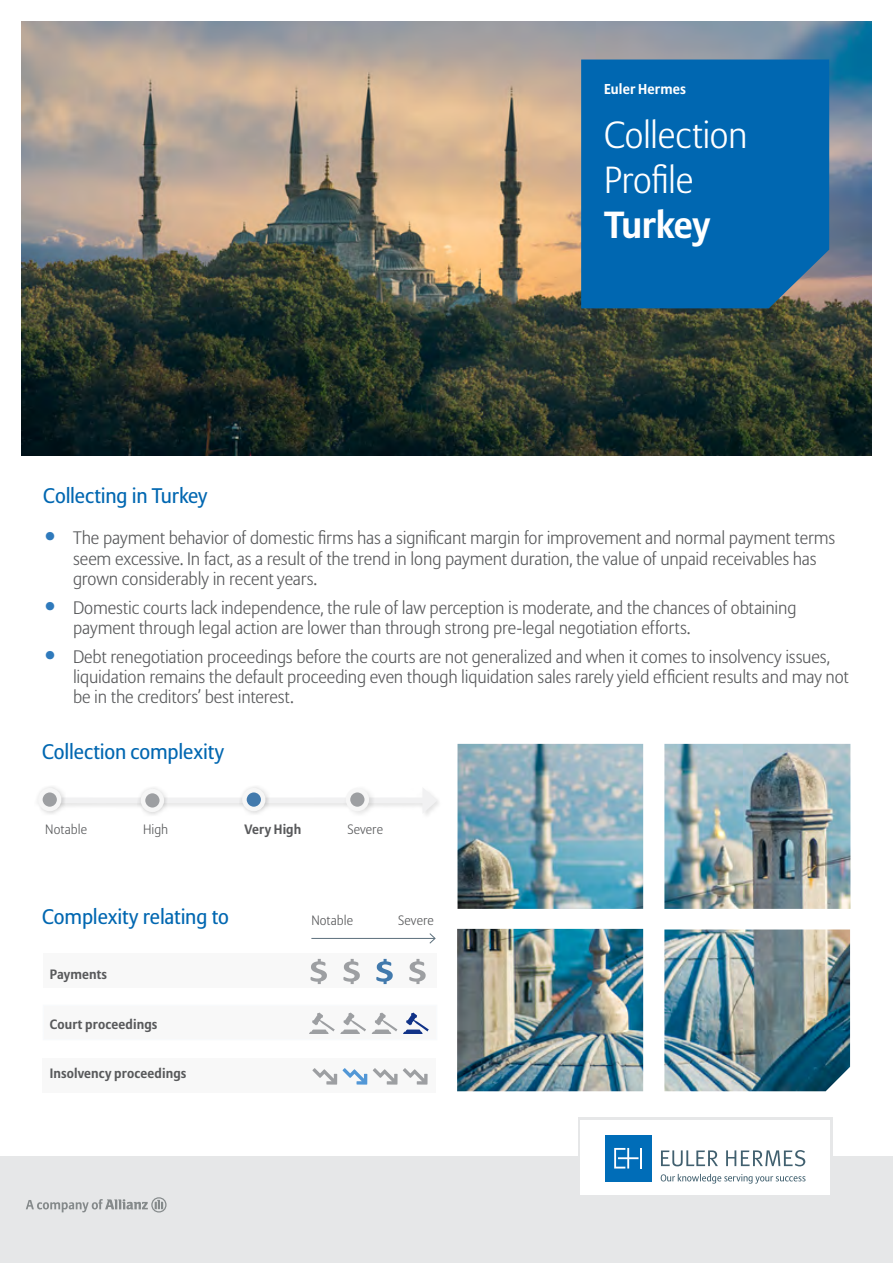
<style>
.page{position:relative;width:893px;height:1263px;background:#fff}
.page>*{position:absolute;margin:0;border:0;box-sizing:border-box;transform-origin:0 0}
.t1{font:300 37.5px/45px "Allianz Sans";letter-spacing:-.01em;color:#fff}
.t2{font:700 37.5px "Allianz Sans";letter-spacing:-.01em;color:#fff}
.t3{font:21px "Allianz Sans";letter-spacing:-.005em;color:#0067b1}
.t4{font:300 18px/20.2px "Allianz Sans";letter-spacing:-.01em;color:#58595b}
.t5{font:700 14.25px "Allianz Sans";letter-spacing:.01em;color:#fff}
.t6{font:700 13.5px "Allianz Sans";letter-spacing:.01em;color:#58595b}
.t7{font:300 13.5px "Allianz Sans";letter-spacing:.005em;color:#58595b}
.s1{font-size:27px;color:#2f7abc}
</style>
<div class="page">
<img style="left:457px;top:744px;width:393px;height:347px">
<svg style="left:66px;top:788px;width:371px;height:26px"></svg>
<div style="left:578px;top:1118px;width:254px;height:80px;background:#e6e7e8"></div>
<div style="left:0;top:1156px;width:893px;height:107px;background:#e6e7e8"></div>
<div style="left:344px;top:786px;width:31px;height:31px;background:#000;opacity:.11"></div>
<svg style="left:348px;top:790px;width:19px;height:19px"></svg>
<div style="left:346px;top:788px;width:23px;height:23px;border:4px solid #f6f6f6;border-radius:50%"></div>
<div style="left:137px;top:786px;width:32px;height:30px;background:#000;opacity:.18"></div>
<svg style="left:143px;top:791px;width:19px;height:19px"></svg>
<div style="left:141px;top:789px;width:23px;height:23px;border:4px solid #f6f6f6;border-radius:50%"></div>
<div style="left:35px;top:785px;width:31px;height:31px;background:#000;opacity:.18"></div>
<svg style="left:40px;top:790px;width:19px;height:19px"></svg>
<div style="left:38px;top:788px;width:23px;height:23px;border:4px solid #f6f6f6;border-radius:50%"></div>
<div style="left:239px;top:785px;width:31px;height:31px;background:#000;opacity:.18"></div>
<svg style="left:244px;top:790px;width:19px;height:19px"></svg>
<div style="left:242px;top:788px;width:23px;height:23px;border:4px solid #f6f6f6;border-radius:50%"></div>
<div style="left:43px;top:953px;width:394px;height:35px;background:#f8f8f8"></div>
<div style="left:43px;top:1005px;width:394px;height:35px;background:#f8f8f8"></div>
<div style="left:43px;top:1058px;width:393px;height:35px;background:#f8f8f8"></div>
<svg style="left:311px;top:959px;width:16px;height:25px"></svg>
<svg style="left:343px;top:959px;width:17px;height:25px"></svg>
<svg style="left:376px;top:959px;width:17px;height:25px"></svg>
<svg style="left:409px;top:959px;width:17px;height:25px"></svg>
<svg style="left:309px;top:1012px;width:57px;height:22px"></svg>
<svg style="left:372px;top:1012px;width:25px;height:22px"></svg>
<svg style="left:403px;top:1012px;width:26px;height:22px"></svg>
<svg style="left:312px;top:1068px;width:55px;height:16px"></svg>
<svg style="left:373px;top:1068px;width:55px;height:16px"></svg>
<hr style="left:311px;top:938px;width:124px;height:1px;background:#5c6f7c">
<svg style="left:429px;top:933px;width:7px;height:11px"></svg>
<img style="left:21px;top:21px;width:851px;height:434px">
<div style="left:580px;top:1120px;width:250px;height:75px;background:#fff"></div>
<div style="left:581px;top:60px;width:248px;height:248px;background:#0067b1"></div>
<div style="left:605px;top:1135px;width:47px;height:46px;background:#006db8"></div>
<hr style="left:640px;top:1148px;width:2px;height:20px;background:#fff">
<svg style="left:614px;top:1148px;width:24px;height:20px"></svg>
<svg style="left:661px;top:1150px;width:57px;height:16px"></svg>
<svg style="left:726px;top:1150px;width:79px;height:16px"></svg>
<svg style="left:661px;top:1174px;width:144px;height:9px"></svg>
<svg style="left:26px;top:1197px;width:141px;height:15px"></svg>
<p class="t5" style="left:604px;top:80px;width:83px">Euler Hermes</p>
<h1 class="t1" style="left:604px;top:114px;width:145px">Collection<br>Profile</h1>
<h1 class="t2" style="left:604px;top:201px;width:108px">Turkey</h1>
<p class="t3" style="left:43px;top:483px;width:166px">Collecting in Turkey</p>
<p class="t4" style="left:73px;top:529px;width:764px;text-indent:-30px"><span class="s1">•</span> The payment behavior of domestic firms has a significant margin for improvement and normal payment terms seem excessive. In fact, as a result of the trend in long payment duration, the value of unpaid receivables has grown considerably in recent years.</p>
<p class="t4" style="left:73px;top:598px;width:725px;text-indent:-30px"><span class="s1">•</span> Domestic courts lack independence, the rule of law perception is moderate, and the chances of obtaining payment through legal action are lower than through strong pre-legal negotiation efforts.</p>
<p class="t4" style="left:73px;top:647px;width:777px;text-indent:-30px"><span class="s1">•</span> Debt renegotiation proceedings before the courts are not generalized and when it comes to insolvency issues, liquidation remains the default proceeding even though liquidation sales rarely yield efficient results and may not be in the creditors’ best interest.</p>
<p class="t3" style="left:42px;top:739px;width:183px">Collection complexity</p>
<p class="t7" style="left:45px;top:821px;width:43px">Notable</p>
<p class="t7" style="left:143px;top:821px;width:27px">High</p>
<p class="t6" style="left:244px;top:821px;width:58px">Very High</p>
<p class="t7" style="left:347px;top:821px;width:37px">Severe</p>
<p class="t3" style="left:42px;top:904px;width:188px">Complexity relating to</p>
<p class="t6" style="left:50px;top:966px;width:59px">Payments</p>
<p class="t6" style="left:50px;top:1015px;width:109px">Court proceedings</p>
<p class="t6" style="left:50px;top:1065px;width:138px">Insolvency proceedings</p>
<p class="t7" style="left:311px;top:912px;width:43px">Notable</p>
<p class="t7" style="left:398px;top:912px;width:37px">Severe</p>
</div>
